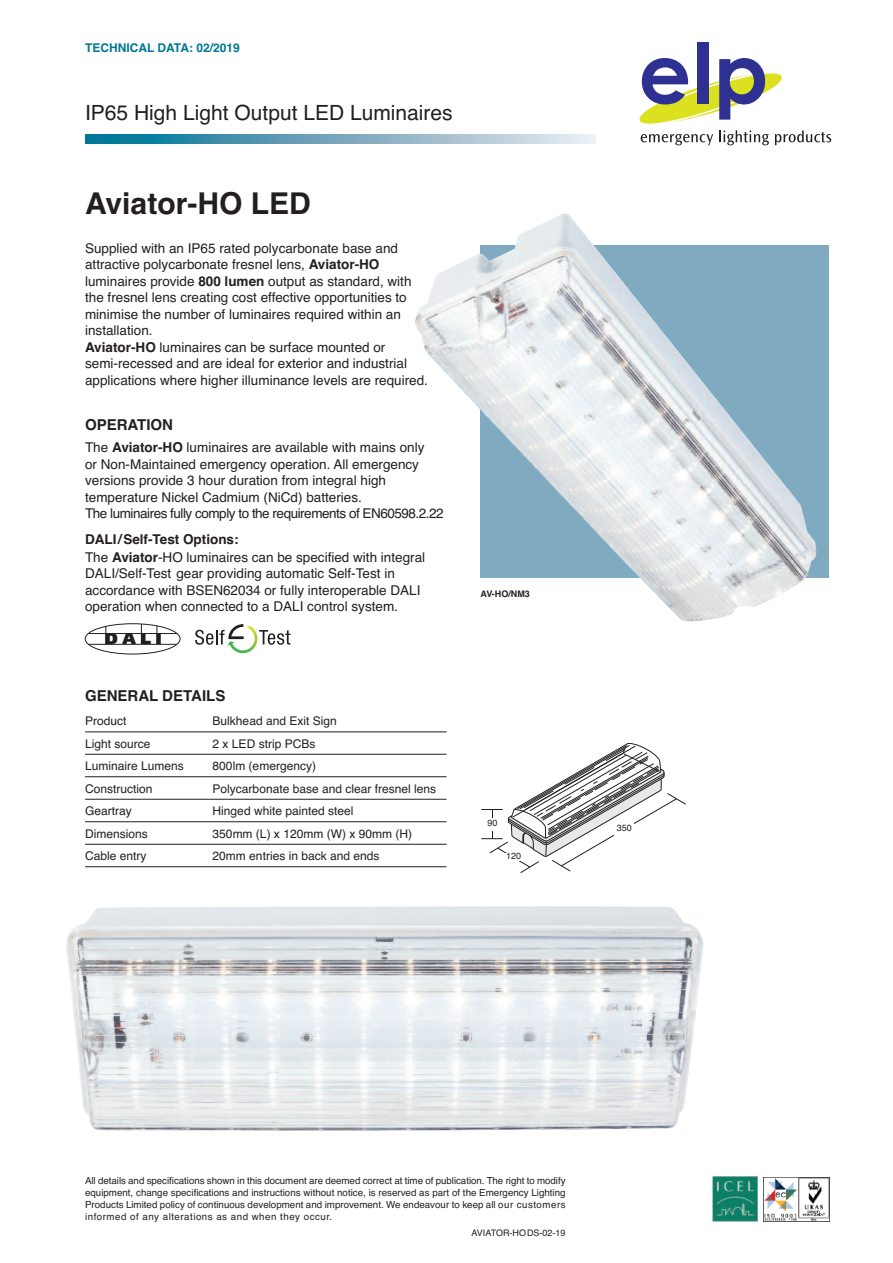
<style>
.page{position:relative;width:893px;height:1263px;background:#fff}
.page>*{position:absolute;margin:0;border:0;box-sizing:border-box;transform-origin:0 0}
.t1{font:700 30px "Helvetica";color:#231f20}
.t2{font:21px "Helvetica";color:#231f20}
.t3{font:900 15.3px "Frutiger";color:#231f20;scale:1.05 1}
.t4{font:700 15px "Helvetica";color:#231f20}
.t5{font:13.5px/16.5px "Helvetica";color:#231f20}
.t6{font:12px "Helvetica";color:#231f20}
.t7{font:700 12px "Helvetica";color:#017696}
.t8{font:9.75px/12px "Helvetica";letter-spacing:.05em;color:#231f20;text-align:justify}
.t9{font:9px "Helvetica";color:#231f20}
.t10{font:700 9px "Helvetica";color:#231f20}
.s1{font-weight:700}
</style>
<div class="page">
<div style="left:480px;top:246px;width:349px;height:332px;background:#80aac0"></div>
<svg style="left:85px;top:134px;width:510px;height:9px"></svg>
<hr style="left:85px;top:732px;width:361px;height:1px;background:#231f20">
<hr style="left:85px;top:754px;width:361px;height:1px;background:#231f20">
<hr style="left:85px;top:776px;width:361px;height:1px;background:#231f20">
<hr style="left:85px;top:799px;width:361px;height:1px;background:#231f20">
<hr style="left:85px;top:821px;width:361px;height:1px;background:#231f20">
<hr style="left:85px;top:844px;width:361px;height:1px;background:#231f20">
<hr style="left:85px;top:866px;width:361px;height:1px;background:#231f20">
<div style="left:697px;top:42px;width:11px;height:61px;background:#2e3092"></div>
<svg style="left:640px;top:58px;width:191px;height:87px"></svg>
<img style="left:712px;top:1177px;width:45px;height:44px">
<img style="left:763px;top:1177px;width:67px;height:44px">
<div style="left:85px;top:623px;width:95px;height:31px;border:1px solid #231f20;border-radius:50%"></div>
<hr style="left:88px;top:633px;width:89px;height:1px;background:#231f20">
<hr style="left:88px;top:644px;width:89px;height:1px;background:#231f20">
<svg style="left:106px;top:626px;width:1px;height:18px"></svg>
<svg style="left:141px;top:624px;width:1px;height:20px"></svg>
<svg style="left:157px;top:626px;width:1px;height:18px"></svg>
<svg style="left:195px;top:624px;width:95px;height:29px"></svg>
<img style="left:444px;top:213px;width:372px;height:409px">
<img style="left:66px;top:906px;width:638px;height:225px">
<svg style="left:481px;top:743px;width:205px;height:130px"></svg>
<div style="left:615px;top:823px;width:19px;height:15px;background:#fff"></div>
<p class="t7" style="left:85px;top:40px;width:156px">TECHNICAL DATA: 02/2019</p>
<h2 class="t2" style="left:85px;top:100px;width:369px">IP65 High Light Output LED Luminaires</h2>
<h1 class="t1" style="left:85px;top:186px;width:227px">Aviator-HO LED</h1>
<p class="t5" style="left:85px;top:240px;width:344px">Supplied with an IP65 rated polycarbonate base and attractive polycarbonate fresnel lens, <span class="s1">Aviator-HO </span>luminaires provide <span class="s1">800 lumen</span> output as standard, with the fresnel lens creating cost effective opportunities to minimise the number of luminaires required within an installation.<br><span class="s1">Aviator-HO</span> luminaires can be surface mounted or semi-recessed and are ideal for exterior and industrial applications where higher illuminance levels are required.</p>
<p class="t4" style="left:85px;top:416px;width:90px">OPERATION</p>
<p class="t5" style="left:85px;top:439px;width:360px">The <span class="s1">Aviator-HO</span> luminaires are available with mains only<br>or Non-Maintained emergency operation. All emergency versions provide 3 hour duration from integral high temperature Nickel Cadmium (NiCd) batteries.<br>The luminaires fully comply to the requirements of EN60598.2.22</p>
<p class="t5" style="left:85px;top:530px;width:342px;line-height:18px"><span class="s1">DALI/Self-Test Options:<br></span>The <span class="s1">Aviator</span>-HO luminaires can be specified with integral</p>
<p class="t5" style="left:85px;top:565px;width:337px">DALI/Self-Test gear providing automatic Self-Test in accordance with BSEN62034 or fully interoperable DALI operation when connected to a DALI control system.</p>
<p class="t3" style="left:105px;top:633px;width:56px">DALI</p>
<p class="t4" style="left:85px;top:687px;width:142px">GENERAL DETAILS</p>
<p class="t6" style="left:85px;top:714px;width:43px">Product</p>
<p class="t6" style="left:213px;top:714px;width:126px">Bulkhead and Exit Sign</p>
<p class="t6" style="left:85px;top:736px;width:67px">Light source</p>
<p class="t6" style="left:213px;top:736px;width:104px">2 x LED strip PCBs</p>
<p class="t6" style="left:85px;top:759px;width:100px">Luminaire Lumens</p>
<p class="t6" style="left:213px;top:759px;width:105px">800lm (emergency)</p>
<p class="t6" style="left:85px;top:781px;width:69px">Construction</p>
<p class="t6" style="left:213px;top:781px;width:225px">Polycarbonate base and clear fresnel lens</p>
<p class="t6" style="left:85px;top:804px;width:48px">Geartray</p>
<p class="t6" style="left:213px;top:804px;width:142px">Hinged white painted steel</p>
<p class="t6" style="left:85px;top:826px;width:64px">Dimensions</p>
<p class="t6" style="left:213px;top:826px;width:201px">350mm (L) x 120mm (W) x 90mm (H)</p>
<p class="t6" style="left:85px;top:849px;width:63px">Cable entry</p>
<p class="t6" style="left:213px;top:849px;width:168px">20mm entries in back and ends</p>
<p class="t10" style="left:480px;top:589px;width:51px">AV-HO/NM3</p>
<p class="t9" style="left:487px;top:818px;width:12px">90</p>
<p class="t9" style="left:506px;top:850px;width:17px">120</p>
<p class="t9" style="left:617px;top:823px;width:17px">350</p>
<p class="t8" style="left:85px;top:1175px;width:482px">All details and specifications shown in this document are deemed correct at time of publication. The right to modify equipment, change specifications and instructions without notice, is reserved as part of the Emergency Lighting Products Limited policy of continuous development and improvement. We endeavour to keep all our customers informed of any alterations as and when they occur.</p>
<p class="t9" style="left:472px;top:1227px;width:95px">AVIATOR-HODS-02-19</p>
</div>
